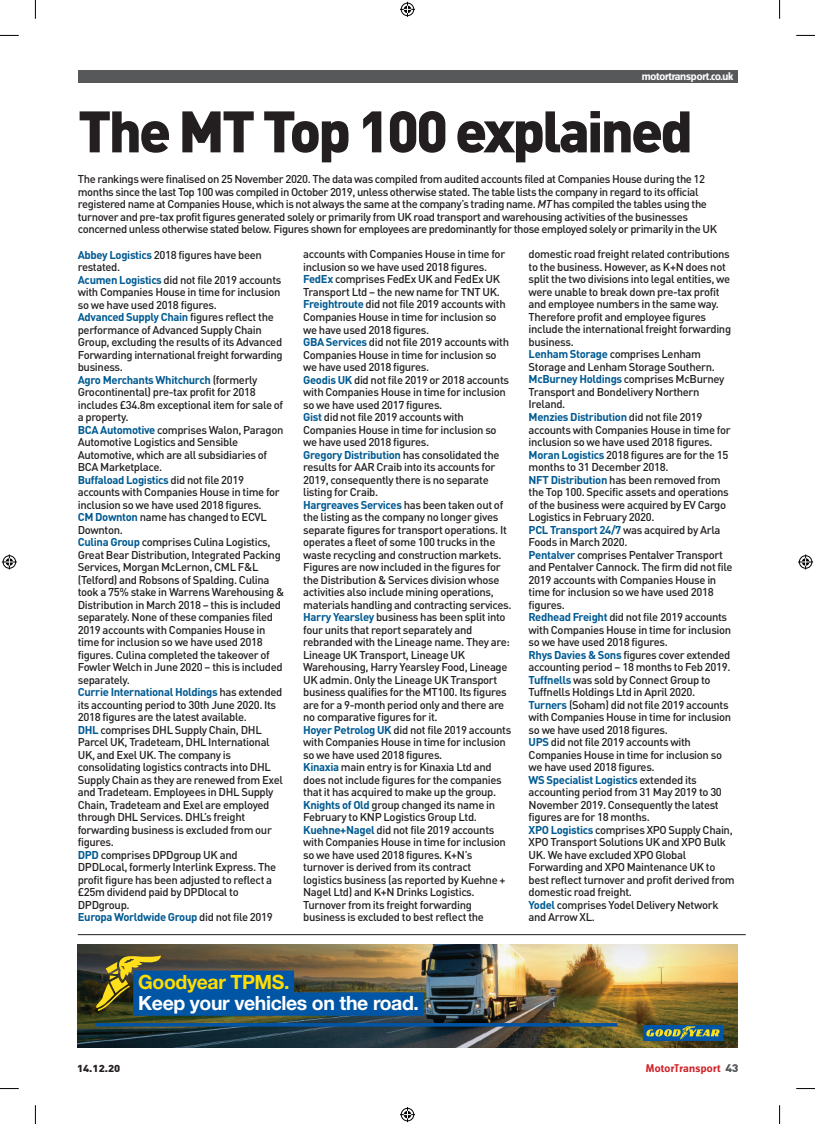
<style>
.page{position:relative;width:815px;height:1124px;background:#fff}
.page>*{position:absolute;margin:0;border:0;box-sizing:border-box;transform-origin:0 0}
.t1{font:900 57.5px "DINOT";letter-spacing:-.05em;color:#231f20}
.t2{font:700 19.62px "Helvetica Neue LT Std";letter-spacing:-.02em;color:#fff}
.t3{font:700 19.62px "Helvetica Neue LT Std";letter-spacing:-.02em;color:#ffdd01}
.t4{font:500 11.25px/12.5px "DINOT";letter-spacing:-.03em;color:#231f20}
.t5{font:700 10px "Turmino OT";letter-spacing:-.015em;color:#fff;scale:1.1 1}
.t6{font:700 10px "Turmino OT";letter-spacing:.03em;color:#d1232a;scale:1.1 1}
.t7{font:900 10px "DINOT";color:#231f20;scale:1.1 1}
.s1{font-style:italic}
.s2{font-weight:700;color:#015a92}
.s3{font-family:"DINOT";font-weight:900;font-size:11px;color:#57585a}
</style>
<div class="page">
<div style="left:78px;top:71px;width:659px;height:12px;background:#57585a"></div>
<hr style="left:78px;top:934px;width:668px;height:1px;background:#231f20">
<img style="left:78px;top:944px;width:659px;height:102px">
<div style="left:643px;top:1024px;width:80px;height:16px;background:#0155a5"></div>
<svg style="left:646px;top:1026px;width:74px;height:13px"></svg>
<svg style="left:96px;top:1022px;width:521px;height:4px;background:#135184"></svg>
<div style="left:133px;top:970px;width:161px;height:23px;background:#0155a5"></div>
<div style="left:133px;top:992px;width:291px;height:23px;background:#0155a5"></div>
<svg style="left:96px;top:955px;width:65px;height:55px"></svg>
<svg style="left:0;top:35px;width:19px;height:1px"></svg>
<svg style="left:796px;top:35px;width:19px;height:1px"></svg>
<svg style="left:0;top:1088px;width:19px;height:1px"></svg>
<svg style="left:796px;top:1088px;width:19px;height:1px"></svg>
<svg style="left:35px;top:0;width:1px;height:19px"></svg>
<svg style="left:35px;top:1105px;width:1px;height:18px"></svg>
<svg style="left:779px;top:0;width:1px;height:19px"></svg>
<svg style="left:779px;top:1105px;width:1px;height:18px"></svg>
<svg style="left:400px;top:2px;width:15px;height:15px"></svg>
<svg style="left:400px;top:1107px;width:15px;height:14px"></svg>
<svg style="left:2px;top:554px;width:15px;height:15px"></svg>
<svg style="left:798px;top:554px;width:15px;height:15px"></svg>
<p class="t5" style="left:642px;top:70px;width:85px">motortransport.co.uk</p>
<h1 class="t1" style="left:78px;top:93px;width:617px">The MT Top 100 explained</h1>
<p class="t4" style="left:78px;top:173px;width:641px">The rankings were finalised on 25 November 2020. The data was compiled from audited accounts filed at Companies House during the 12 months since the last Top 100 was compiled in October 2019, unless otherwise stated. The table lists the company in regard to its official registered name at Companies House, which is not always the same at the company’s trading name. <span class="s1">MT</span> has compiled the tables using the turnover and pre-tax profit figures generated solely or primarily from UK road transport and warehousing activities of the businesses concerned unless otherwise stated below. Figures shown for employees are predominantly for those employed solely or primarily in the UK</p>
<p class="t4" style="left:78px;top:248px;width:208px"><span class="s2">Abbey Logistics</span> 2018 figures have been restated.<br><span class="s2">Acumen Logistics</span> did not file 2019 accounts with Companies House in time for inclusion so we have used 2018 figures.<br><span class="s2">Advanced Supply Chain</span> figures reflect the performance of Advanced Supply Chain Group, excluding the results of its Advanced Forwarding international freight forwarding business.<br><span class="s2">Agro Merchants Whitchurch</span> (formerly Grocontinental) pre-tax profit for 2018 includes £34.8m exceptional item for sale of a property.<br><span class="s2">BCA Automotive</span> comprises Walon, Paragon Automotive Logistics and Sensible Automotive, which are all subsidiaries of BCA Marketplace.<br><span class="s2">Buffaload Logistics</span> did not file 2019 accounts with Companies House in time for inclusion so we have used 2018 figures.<br><span class="s2">CM Downton</span> name has changed to ECVL Downton.<br><span class="s2">Culina Group</span> comprises Culina Logistics, Great Bear Distribution, Integrated Packing Services, Morgan McLernon, CML F&amp;L (Telford) and Robsons of Spalding. Culina took a 75% stake in Warrens Warehousing &amp; Distribution in March 2018 – this is included separately. None of these companies filed 2019 accounts with Companies House in time for inclusion so we have used 2018 figures. Culina completed the takeover of Fowler Welch in June 2020 – this is included separately.<br><span class="s2">Currie International Holdings</span> has extended its accounting period to 30th June 2020. Its 2018 figures are the latest available.<br><span class="s2">DHL</span> comprises DHL Supply Chain, DHL Parcel UK, Tradeteam, DHL International UK, and Exel UK. The company is consolidating logistics contracts into DHL Supply Chain as they are renewed from Exel and Tradeteam. Employees in DHL Supply Chain, Tradeteam and Exel are employed through DHL Services. DHL’s freight forwarding business is excluded from our figures.<br><span class="s2">DPD</span> comprises DPDgroup UK and DPDLocal, formerly Interlink Express. The profit figure has been adjusted to reflect a £25m dividend paid by DPDlocal to DPDgroup.<br><span class="s2">Europa Worldwide Group</span> did not file 2019</p>
<p class="t4" style="left:303px;top:248px;width:210px">accounts with Companies House in time for inclusion so we have used 2018 figures.<br><span class="s2">FedEx</span> comprises FedEx UK and FedEx UK Transport Ltd – the new name for TNT UK.<br><span class="s2">Freightroute</span> did not file 2019 accounts with Companies House in time for inclusion so we have used 2018 figures.<br><span class="s2">GBA Services</span> did not file 2019 accounts with Companies House in time for inclusion so we have used 2018 figures.<br><span class="s2">Geodis UK</span> did not file 2019 or 2018 accounts with Companies House in time for inclusion so we have used 2017 figures.<br><span class="s2">Gist</span> did not file 2019 accounts with Companies House in time for inclusion so we have used 2018 figures.<br><span class="s2">Gregory Distribution</span> has consolidated the results for AAR Craib into its accounts for 2019, consequently there is no separate listing for Craib.<br><span class="s2">Hargreaves Services</span> has been taken out of the listing as the company no longer gives separate figures for transport operations. It operates a fleet of some 100 trucks in the waste recycling and construction markets.<br>Figures are now included in the figures for the Distribution &amp; Services division whose activities also include mining operations, materials handling and contracting services.<br><span class="s2">Harry Yearsley</span> business has been split into four units that report separately and rebranded with the Lineage name. They are:<br>Lineage UK Transport, Lineage UK Warehousing, Harry Yearsley Food, Lineage UK admin. Only the Lineage UK Transport business qualifies for the MT100. Its figures are for a 9-month period only and there are no comparative figures for it.<br><span class="s2">Hoyer Petrolog UK</span> did not file 2019 accounts with Companies House in time for inclusion so we have used 2018 figures.<br><span class="s2">Kinaxia</span> main entry is for Kinaxia Ltd and does not include figures for the companies that it has acquired to make up the group.<br><span class="s2">Knights of Old</span> group changed its name in February to KNP Logistics Group Ltd.<br><span class="s2">Kuehne+Nagel</span> did not file 2019 accounts with Companies House in time for inclusion so we have used 2018 figures. K+N’s turnover is derived from its contract logistics business (as reported by Kuehne + Nagel Ltd) and K+N Drinks Logistics.<br>Turnover from its freight forwarding business is excluded to best reflect the</p>
<p class="t4" style="left:529px;top:248px;width:207px">domestic road freight related contributions to the business. However, as K+N does not split the two divisions into legal entities, we were unable to break down pre-tax profit and employee numbers in the same way.<br>Therefore profit and employee figures include the international freight forwarding business.<br><span class="s2">Lenham Storage</span> comprises Lenham Storage and Lenham Storage Southern.<br><span class="s2">McBurney Holdings</span> comprises McBurney Transport and Bondelivery Northern Ireland.<br><span class="s2">Menzies Distribution</span> did not file 2019 accounts with Companies House in time for inclusion so we have used 2018 figures.<br><span class="s2">Moran Logistics</span> 2018 figures are for the 15 months to 31 December 2018.<br><span class="s2">NFT Distribution</span> has been removed from the Top 100. Specific assets and operations of the business were acquired by EV Cargo Logistics in February 2020.<br><span class="s2">PCL Transport 24/7</span> was acquired by Arla Foods in March 2020.<br><span class="s2">Pentalver</span> comprises Pentalver Transport and Pentalver Cannock. The firm did not file 2019 accounts with Companies House in time for inclusion so we have used 2018 figures.<br><span class="s2">Redhead Freight</span> did not file 2019 accounts with Companies House in time for inclusion so we have used 2018 figures.<br><span class="s2">Rhys Davies &amp; Sons</span> figures cover extended accounting period – 18 months to Feb 2019.<br><span class="s2">Tuffnells</span> was sold by Connect Group to Tuffnells Holdings Ltd in April 2020.<br><span class="s2">Turners</span> (Soham) did not file 2019 accounts with Companies House in time for inclusion so we have used 2018 figures.<br><span class="s2">UPS</span> did not file 2019 accounts with Companies House in time for inclusion so we have used 2018 figures.<br><span class="s2">WS Specialist Logistics</span> extended its accounting period from 31 May 2019 to 30<br>November 2019. Consequently the latest figures are for 18 months.<br><span class="s2">XPO Logistics</span> comprises XPO Supply Chain, XPO Transport Solutions UK and XPO Bulk UK. We have excluded XPO Global Forwarding and XPO Maintenance UK to best reflect turnover and profit derived from domestic road freight.<br><span class="s2">Yodel</span> comprises Yodel Delivery Network and Arrow XL.</p>
<h2 class="t3" style="left:138px;top:973px;width:153px">Goodyear TPMS.</h2>
<h2 class="t2" style="left:138px;top:995px;width:282px">Keep your vehicles on the road.</h2>
<p class="t7" style="left:77px;top:1061px;width:41px">14.12.20</p>
<p class="t6" style="left:646px;top:1061px;width:86px">MotorTransport <span class="s3">43</span></p>
</div>
